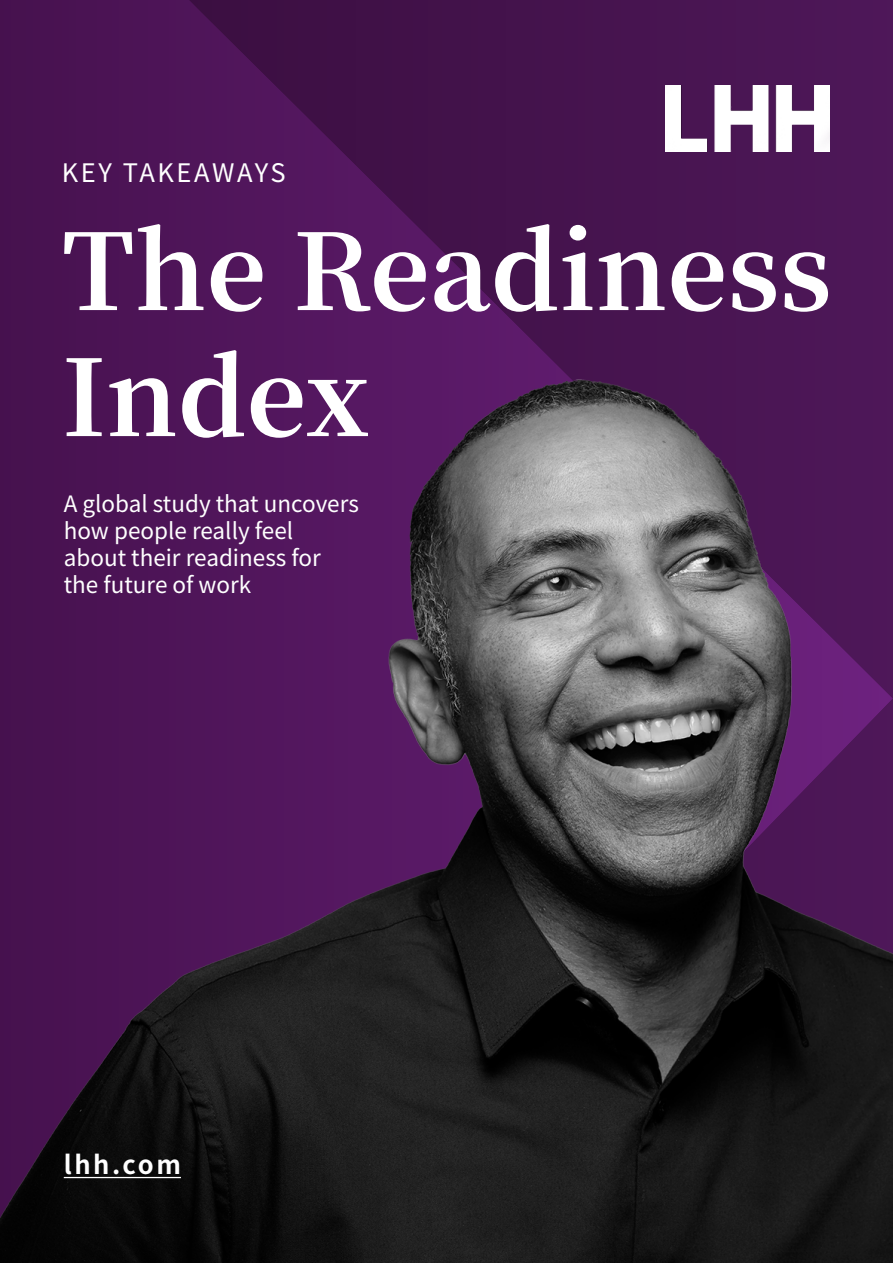
<style>
.page{position:relative;width:893px;height:1263px;background:#fff}
.page>*{position:absolute;margin:0;border:0;box-sizing:border-box;transform-origin:0 0}
.t1{font:700 105px/126px "Noto Serif JP";color:#fff}
.t2{font:25.5px "Noto Sans JP";letter-spacing:.1em;color:#fff}
.t3{font:700 25.5px "Noto Sans JP";letter-spacing:.1em;color:#fff}
.t4{font:22.5px/27px "Noto Sans HK";color:#fff}
</style>
<div class="page">
<svg style="left:0;top:0;width:893px;height:274px;background:#491452"></svg>
<img style="left:0;top:274px;width:893px;height:989px">
<img style="left:666px;top:85px;width:163px;height:67px">
<hr style="left:64px;top:1177px;width:117px;height:1px;background:#fff">
<p class="t2" style="left:62px;top:158px;width:225px">KEY TAKEAWAYS</p>
<h1 class="t1" style="left:62px;top:211px;width:771px">The Readiness<br>Index</h1>
<p class="t4" style="left:64px;top:491px;width:297px">A global study that uncovers how people really feel about their readiness for the future of work</p>
<p class="t3" style="left:64px;top:1150px;width:119px">lhh.com</p>
</div>
